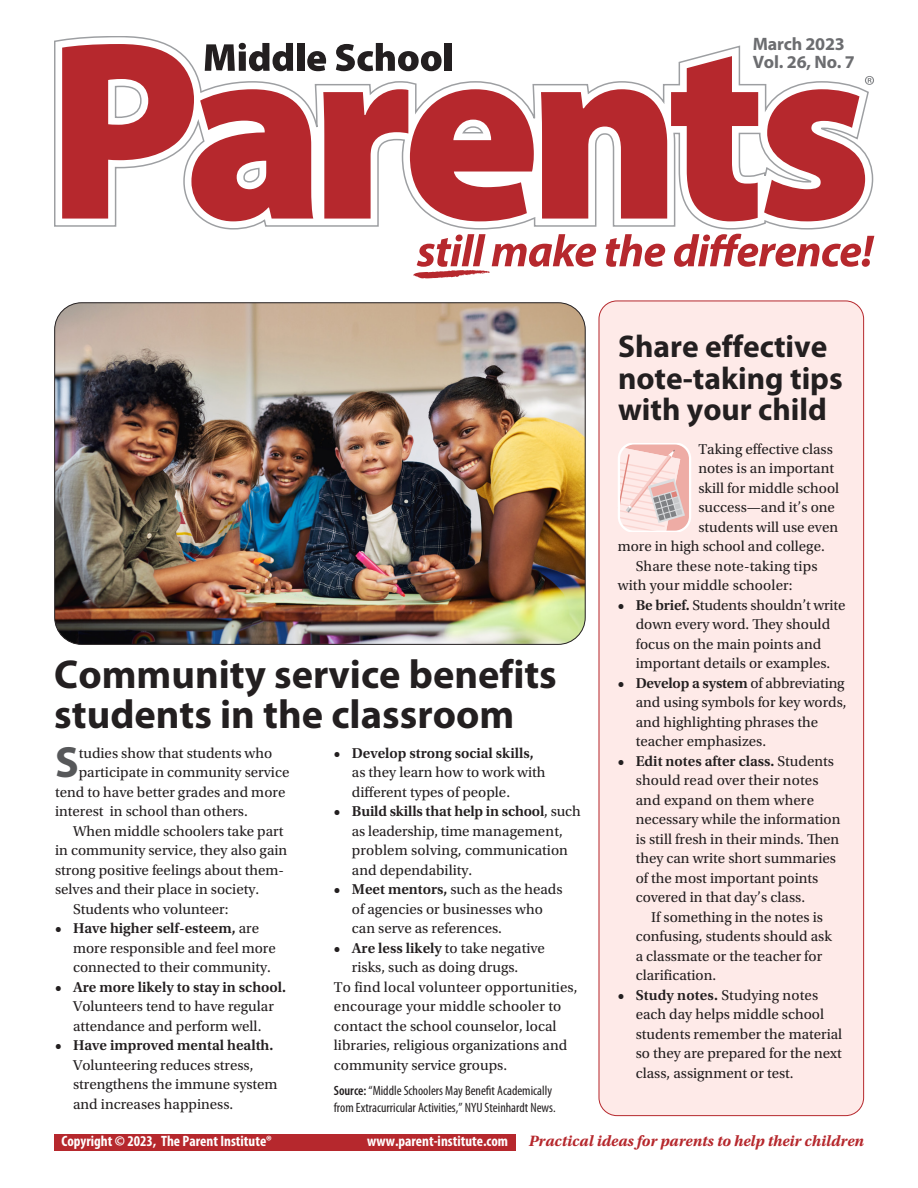
<style>
.page{position:relative;width:918px;height:1188px;background:#fff}
.page>*{position:absolute;margin:0;border:0;box-sizing:border-box;transform-origin:0 0}
.t1{font:700 43.95px "Myriad Pro";color:#57585a}
.t2{font:700 40.5px/40.5px "Myriad Pro";color:#231f20}
.t3{font:700 31.5px/31.5px "Myriad Pro";color:#231f20}
.t4{font:700 18px/18px "Myriad Pro";letter-spacing:-.01em;color:#6c6d70}
.t5{font:italic 700 15.75px "Utopia Std";color:#b6282d}
.t6{font:15px/19.5px "Utopia Std";color:#231f20}
.t7{font:600 15px "Utopia Std";color:#231f20}
.t8{font:700 condensed 15px "Myriad Pro";color:#fff}
.t9{font:condensed 13.5px/16.5px "Myriad Pro";color:#231f20}
.s1{font-weight:600}
.s2{font-weight:400}
</style>
<div class="page">
<svg style="left:54px;top:36px;width:794px;height:194px"></svg>
<svg style="left:606px;top:234px;width:59px;height:33px"></svg>
<svg style="left:674px;top:234px;width:200px;height:33px"></svg>
<svg style="left:62px;top:43px;width:472px;height:178px"></svg>
<div style="left:445px;top:43px;width:7px;height:28px;background:#231f20"></div>
<svg style="left:413px;top:234px;width:183px;height:44px"></svg>
<svg style="left:764px;top:76px;width:110px;height:145px"></svg>
<div style="left:599px;top:301px;width:265px;height:815px;background:#feeae8;border-radius:18px"></div>
<svg style="left:618px;top:443px;width:73px;height:89px"></svg>
<div style="left:54px;top:1134px;width:462px;height:16px;background:#b6282d"></div>
<img style="left:56px;top:304px;width:528px;height:339px">
<p class="t4" style="left:753px;top:34px;width:104px">March 2023<br>Vol. 26, No. 7</p>
<h2 class="t2" style="left:54px;top:652px;width:504px">Community service benefits students in the classroom</h2>
<h1 class="t1" style="left:55px;top:734px;width:25px">S</h1>
<p class="t6" style="left:79px;top:744px;width:195px">tudies show that students who</p>
<p class="t6" style="left:79px;top:763px;width:212px">participate in community service</p>
<p class="t6" style="left:55px;top:783px;width:232px">tend to have better grades and more</p>
<p class="t6" style="left:55px;top:802px;width:194px">interest in school than others.</p>
<p class="t6" style="left:73px;top:822px;width:212px">When middle schoolers take part</p>
<p class="t6" style="left:55px;top:841px;width:234px">in community service, they also gain</p>
<p class="t6" style="left:55px;top:861px;width:231px">strong positive feelings about them-</p>
<p class="t6" style="left:55px;top:880px;width:206px">selves and their place in society.</p>
<p class="t6" style="left:73px;top:900px;width:157px">Students who volunteer:</p>
<p class="t6" style="left:73px;top:919px;width:204px;text-indent:-18px"><span class="s1">• Have higher self-esteem,</span> are more responsible and feel more connected to their community.</p>
<p class="t7" style="left:55px;top:979px;width:233px">• Are more likely to stay in school.</p>
<p class="t6" style="left:73px;top:997px;width:202px">Volunteers tend to have regular attendance and perform well.</p>
<p class="t7" style="left:55px;top:1037px;width:220px">• Have improved mental health.</p>
<p class="t6" style="left:73px;top:1056px;width:206px">Volunteering reduces stress, strengthens the immune system and increases happiness.</p>
<p class="t7" style="left:334px;top:745px;width:201px">• Develop strong social skills,</p>
<p class="t6" style="left:352px;top:763px;width:195px">as they learn how to work with different types of people.</p>
<p class="t6" style="left:352px;top:802px;width:230px;text-indent:-18px"><span class="s1">• Build skills that help in school</span>, such as leadership, time management, problem solving, communication and dependability.</p>
<p class="t6" style="left:352px;top:880px;width:212px;text-indent:-18px"><span class="s1">• Meet mentors,</span> such as the heads of agencies or businesses who can serve as references.</p>
<p class="t7" style="left:334px;top:940px;width:213px">• Are less likely <span class="s2">to take negative</span></p>
<p class="t6" style="left:352px;top:958px;width:168px">risks, such as doing drugs.</p>
<p class="t6" style="left:334px;top:978px;width:245px">To find local volunteer opportunities,</p>
<p class="t6" style="left:334px;top:997px;width:229px">encourage your middle schooler to</p>
<p class="t6" style="left:334px;top:1017px;width:224px">contact the school counselor, local</p>
<p class="t6" style="left:334px;top:1036px;width:235px">libraries, religious organizations and</p>
<p class="t6" style="left:334px;top:1056px;width:175px">community service groups.</p>
<p class="t9" style="left:334px;top:1083px;width:223px"><span class="s1">Source:</span> “Middle Schoolers May Benefit Academically from Extracurricular Activities,” NYU Steinhardt News.</p>
<h3 class="t3" style="left:618px;top:330px;width:226px">Share effective note-taking tips with your child</h3>
<p class="t6" style="left:698px;top:439px;width:136px">Taking effective class</p>
<p class="t6" style="left:698px;top:459px;width:137px">notes is an important</p>
<p class="t6" style="left:698px;top:478px;width:142px">skill for middle school</p>
<p class="t6" style="left:698px;top:498px;width:138px">success—and it’s one</p>
<p class="t6" style="left:698px;top:517px;width:141px">students will use even</p>
<p class="t6" style="left:618px;top:537px;width:209px">more in high school and college.</p>
<p class="t6" style="left:636px;top:556px;width:183px">Share these note-taking tips</p>
<p class="t6" style="left:618px;top:576px;width:176px">with your middle schooler:</p>
<p class="t6" style="left:618px;top:595px;width:229px;text-align:center"><span class="s1">• Be brief.</span> Students shouldn’t write down every word. They should focus on the main points and important details or examples.</p>
<p class="t6" style="left:636px;top:673px;width:212px;text-indent:-18px"><span class="s1">• Develop a system</span> of abbreviating and using symbols for key words, and highlighting phrases the teacher emphasizes.</p>
<p class="t6" style="left:636px;top:751px;width:206px;text-indent:-18px"><span class="s1">• Edit notes after class.</span> Students should read over their notes and expand on them where necessary while the information is still fresh in their minds. Then they can write short summaries of the most important points covered in that day’s class.</p>
<p class="t6" style="left:636px;top:907px;width:198px;text-indent:15px">If something in the notes is confusing, students should ask a classmate or the teacher for clarification.</p>
<p class="t6" style="left:636px;top:985px;width:208px;text-indent:-18px"><span class="s1">• Study notes.</span> Studying notes each day helps middle school students remember the material so they are prepared for the next class, assignment or test.</p>
<p class="t8" style="left:62px;top:1132px;width:212px">Copyright © 2023, The Parent Institute®</p>
<p class="t8" style="left:367px;top:1132px;width:142px">www.parent-institute.com</p>
<p class="t5" style="left:529px;top:1132px;width:337px">Practical ideas for parents to help their children</p>
</div>
